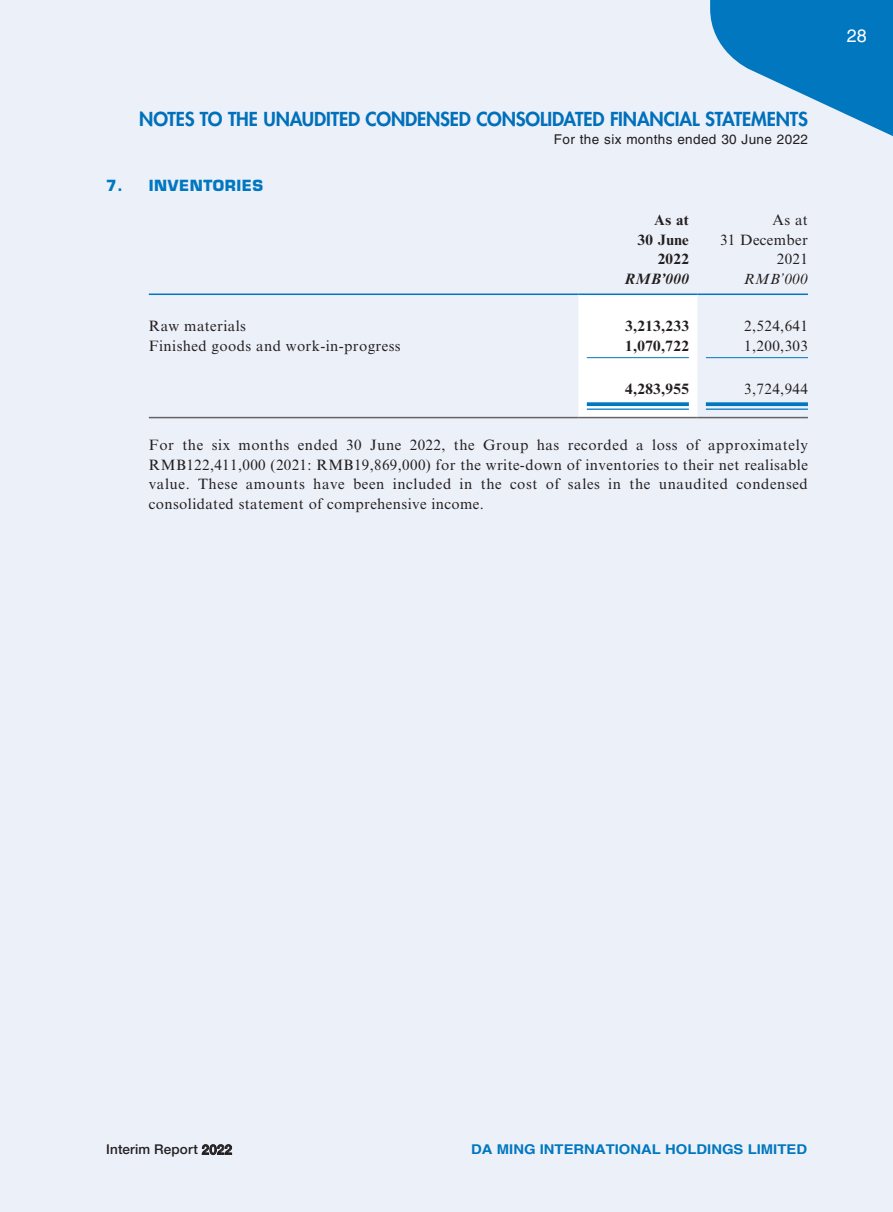
<style>
.page{position:relative;width:893px;height:1212px;background:#ecf0f9}
.page>*{position:absolute;margin:0;border:0;box-sizing:border-box;transform-origin:0 0}
.t1{font:800 18.75px "Futura Std";letter-spacing:-.01em;color:#0077bf}
.t2{font:18px "Helvetica LT Std";color:#fff}
._00_txt{font:15px/19.5px "Times New Roman MT Std";letter-spacing:.025em;color:#231f20;text-align:justify}
._50_Table_txt{font:15px "Times New Roman MT Std";letter-spacing:.025em;color:#231f20}
._50_Table_txt-2{font:700 15px "Times New Roman MT Std";letter-spacing:.025em;color:#231f20}
._01_H1{font:700 15px "Eurostile LT Std";letter-spacing:.035em;color:#0077bf}
._50_Table_txt-3{font:italic 700 15px "Times New Roman MT Std";letter-spacing:.025em;color:#231f20}
._50_Table_txt-4{font:italic 15px "Times New Roman MT Std";letter-spacing:.025em;color:#231f20}
.t3{font:700 13.5px "Helvetica LT Std";color:#0077bf;scale:1.1 1}
.t4{font:13.5px "Helvetica LT Std";letter-spacing:.03em;color:#231f20}
.t5{font:500 13.5px "Helvetica Neue LT Std";letter-spacing:.01em;color:#231f20}
</style>
<div class="page">
<svg style="left:202px;top:1145px;width:30px;height:9px"></svg>
<svg style="left:710px;top:0;width:183px;height:136px;fill:#0077bf"></svg>
<div style="left:578px;top:295px;width:119px;height:122px;background:#fff"></div>
<hr style="left:149px;top:293px;width:429px;height:2px;background:#0077bf">
<hr style="left:578px;top:293px;width:119px;height:2px;background:#0077bf">
<hr style="left:697px;top:293px;width:111px;height:2px;background:#0077bf">
<hr style="left:587px;top:357px;width:102px;height:1px;background:#0077bf">
<hr style="left:706px;top:357px;width:102px;height:1px;background:#0077bf">
<svg style="left:587px;top:402px;width:102px;height:4px"></svg>
<hr style="left:587px;top:409px;width:102px;height:1px;background:#0077bf">
<svg style="left:706px;top:402px;width:102px;height:4px"></svg>
<hr style="left:706px;top:409px;width:102px;height:1px;background:#0077bf">
<hr style="left:149px;top:417px;width:429px;height:1px;background:#636366">
<hr style="left:578px;top:417px;width:119px;height:1px;background:#636366">
<hr style="left:697px;top:417px;width:111px;height:1px;background:#636366">
<p class="t1" style="left:139px;top:107px;width:670px">NOTES TO THE UNAUDITED CONDENSED CONSOLIDATED FINANCIAL STATEMENTS</p>
<p class="t4" style="left:554px;top:132px;width:256px">For the six months ended 30 June 2022</p>
<p class="_01_H1" style="left:106px;top:176px;width:158px">7. INVENTORIES</p>
<p class="_50_Table_txt-2" style="left:654px;top:211px;width:36px">As at</p>
<p class="_50_Table_txt" style="left:772px;top:212px;width:37px">As at</p>
<p class="_50_Table_txt-2" style="left:638px;top:231px;width:53px">30 June</p>
<p class="_50_Table_txt-2" style="left:658px;top:250px;width:33px">2022</p>
<p class="_50_Table_txt" style="left:720px;top:231px;width:89px">31 December</p>
<p class="_50_Table_txt" style="left:777px;top:251px;width:33px">2021</p>
<p class="_50_Table_txt-3" style="left:624px;top:270px;width:66px">RMB’000</p>
<p class="_50_Table_txt-4" style="left:743px;top:270px;width:66px">RMB’000</p>
<p class="_50_Table_txt" style="left:149px;top:318px;width:99px">Raw materials</p>
<p class="_50_Table_txt-2" style="left:625px;top:317px;width:65px">3,213,233</p>
<p class="_50_Table_txt" style="left:744px;top:318px;width:65px">2,524,641</p>
<p class="_50_Table_txt" style="left:149px;top:337px;width:253px">Finished goods and work-in-progress</p>
<p class="_50_Table_txt-2" style="left:625px;top:337px;width:65px">1,070,722</p>
<p class="_50_Table_txt" style="left:744px;top:337px;width:65px">1,200,303</p>
<p class="_50_Table_txt-2" style="left:625px;top:380px;width:65px">4,283,955</p>
<p class="_50_Table_txt" style="left:744px;top:381px;width:65px">3,724,944</p>
<p class="_00_txt" style="left:149px;top:435px;width:661px">For the six months ended 30 June 2022, the Group has recorded a loss of approximately RMB122,411,000 (2021: RMB19,869,000) for the write-down of inventories to their net realisable value. These amounts have been included in the cost of sales in the unaudited condensed consolidated statement of comprehensive income.</p>
<p class="t2" style="left:847px;top:25px;width:22px">28</p>
<p class="t5" style="left:106px;top:1141px;width:127px">Interim Report 2022</p>
<p class="t3" style="left:471px;top:1141px;width:307px">DA MING INTERNATIONAL HOLDINGS LIMITED</p>
</div>
